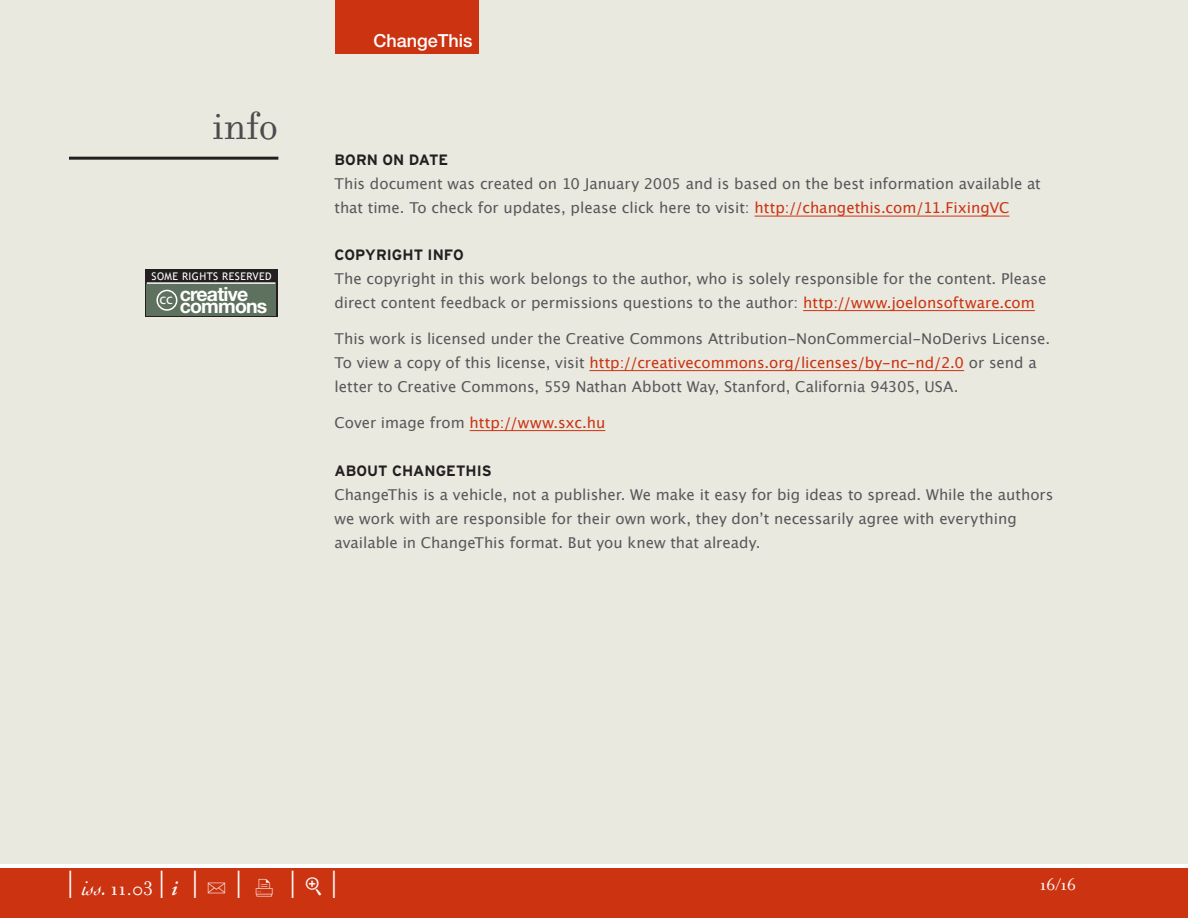
<style>
.page{position:relative;width:1188px;height:918px;background:#fff}
.page>*{position:absolute;margin:0;border:0;box-sizing:border-box;transform-origin:0 0}
.t1{font:42px "Filosofia";color:#4b4c4d}
.t2{font:36px "Filosofia";color:#fff}
.t3{font:21px "Filosofia";color:#fff}
.t4{font:700 19.5px "Helvetica Neue";letter-spacing:-.04em;color:#fff}
.t5{font:500 18px "Helvetica Neue";color:#fff}
.t6{font:18px "Filosofia";color:#fff}
.t7{font:15px/24px "Lucida Grande";color:#57585a}
.t8{font:700 15px "Interstate";color:#231f20}
.t9{font:15px "Lucida Grande";color:#c31}
.t10{font:15px "Myriad Pro";color:#fff}
.t11{font:10.5px "Trebuchet MS";letter-spacing:.04em;color:#fff}
.s1{color:#c31}
.s2{color:#57585a}
.s3{font-family:"Cochin";font-style:italic}
.s4{font-size:36px}
.s5{font-family:"Adobe Garamond";font-weight:600;font-style:italic}
.s6{font-family:"FF Dingbests"}
</style>
<div class="page">
<div style="left:0;top:0;width:1188px;height:864px;background:#eae9e0"></div>
<div style="left:0;top:868px;width:1188px;height:50px;background:#c31"></div>
<div style="left:335px;top:0;width:144px;height:54px;background:#c31"></div>
<hr style="left:69px;top:157px;width:209px;height:3px;background:#231f20">
<hr style="left:755px;top:216px;width:254px;height:1px;background:#c31">
<hr style="left:803px;top:310px;width:232px;height:1px;background:#c31">
<hr style="left:589px;top:370px;width:375px;height:1px;background:#c31">
<hr style="left:470px;top:430px;width:135px;height:1px;background:#c31">
<div style="left:145px;top:269px;width:132px;height:48px;background:#231f20"></div>
<div style="left:147px;top:284px;width:129px;height:31px;background:#5e715e"></div>
<div style="left:156px;top:290px;width:21px;height:21px;border:2px solid #fff;border-radius:50%"></div>
<hr style="left:147px;top:282px;width:128px;height:2px;background:#fff">
<h1 class="t1" style="left:212px;top:102px;width:68px">info</h1>
<p class="t11" style="left:152px;top:270px;width:121px">SOME RIGHTS RESERVED</p>
<h3 class="t4" style="left:180px;top:282px;width:70px">creative</h3>
<h3 class="t4" style="left:180px;top:294px;width:89px">commons</h3>
<p class="t10" style="left:160px;top:291px;width:15px">cc</p>
<p class="t5" style="left:374px;top:30px;width:101px">ChangeThis</p>
<p class="t8" style="left:335px;top:151px;width:115px">BORN ON DATE</p>
<p class="t7" style="left:335px;top:172px;width:708px">This document was created on 10 January 2005 and is based on the best information available at that time. To check for updates, please click here to visit: <span class="s1">http://changethis.com/11.FixingVC</span></p>
<p class="t8" style="left:335px;top:246px;width:131px">COPYRIGHT INFO</p>
<p class="t7" style="left:335px;top:266px;width:714px">The copyright in this work belongs to the author, who is solely responsible for the content. Please direct content feedback or permissions questions to the author: <span class="s1">http://www.joelonsoftware.com</span></p>
<p class="t7" style="left:334px;top:326px;width:717px">This work is licensed under the Creative Commons Attribution-NonCommercial-NoDerivs License.<br>To view a copy of this license, visit <span class="s1">http://creativecommons.org/licenses/by-nc-nd/2.0</span> or send a letter to Creative Commons, 559 Nathan Abbott Way, Stanford, California 94305, USA.</p>
<p class="t9" style="left:334px;top:414px;width:272px"><span class="s2">Cover image from</span> http://www.sxc.hu</p>
<p class="t8" style="left:335px;top:462px;width:159px">ABOUT CHANGETHIS</p>
<p class="t7" style="left:335px;top:482px;width:721px">ChangeThis is a vehicle, not a publisher. We make it easy for big ideas to spread. While the authors we work with are responsible for their own work, they donʼt necessarily agree with everything available in ChangeThis format. But you knew that already.</p>
<h2 class="t2" style="left:66px;top:864px;width:11px">|</h2>
<p class="t6" style="left:1040px;top:874px;width:38px">16/16</p>
<h3 class="t3" style="left:82px;top:877px;width:259px"><span class="s3">iss.</span> 11.03 <span class="s4">|</span> <span class="s5">i</span> <span class="s4">|</span> <span class="s6">U</span> <span class="s4">|</span> <span class="s6">X</span> <span class="s4">| |</span></h3>
</div>
